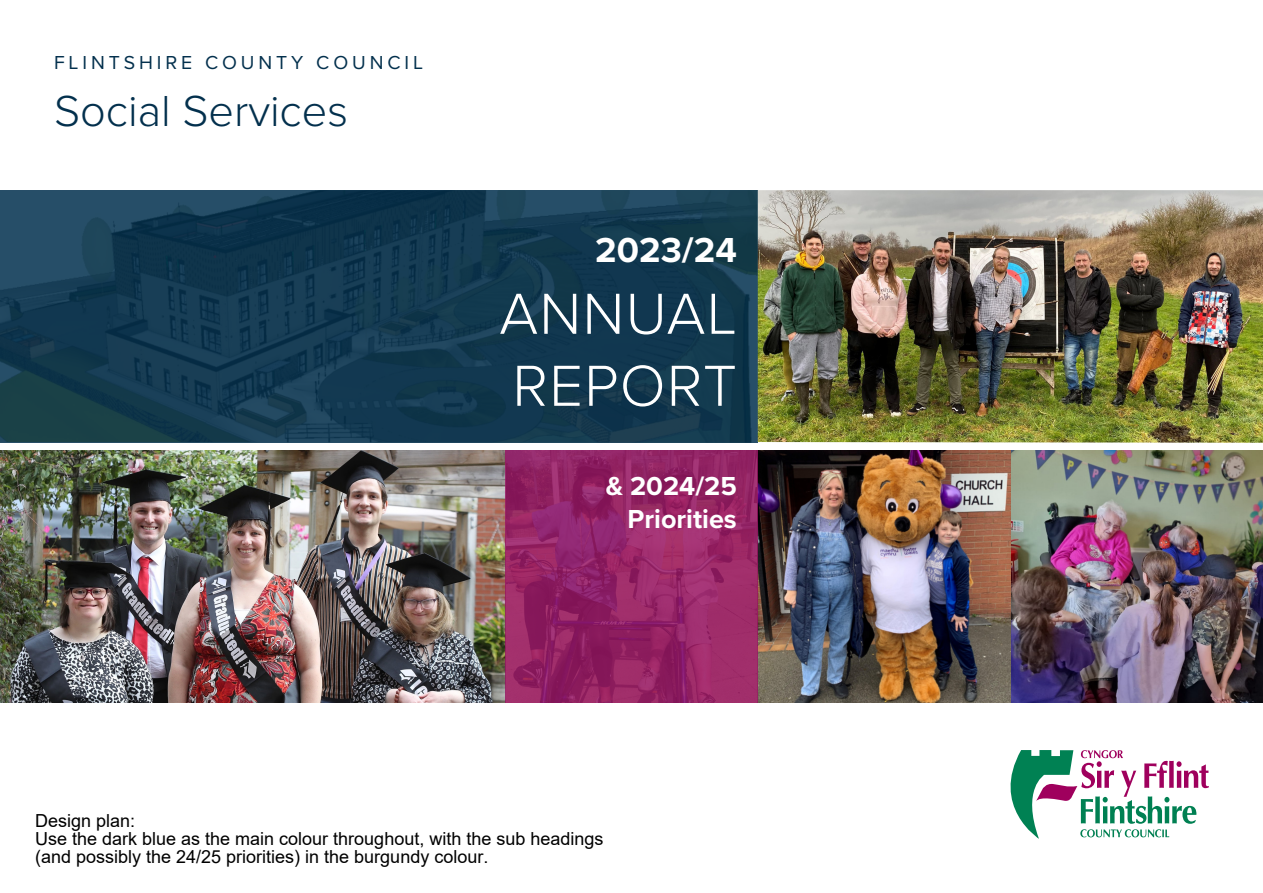
<style>
.page{position:relative;width:1263px;height:893px;background:#fff}
.page>*{position:absolute;margin:0;border:0;box-sizing:border-box;transform-origin:0 0}
.t1{font:300 60px "Proxima Nova";letter-spacing:.02em;color:#fff}
.t2{font:300 45px "Proxima Nova";color:#03304d}
.t3{font:700 36px "Proxima Nova";color:#fff}
.t4{font:700 27px/32.4px "Proxima Nova";color:#fff;text-align:right}
.t5{font:19.5px "Proxima Nova";letter-spacing:.2em;color:#03304d}
.t6{font:18px/18px "Arial";color:#000}
</style>
<div class="page">
<img style="left:0;top:450px;width:1263px;height:253px">
<img style="left:758px;top:190px;width:505px;height:253px">
<svg style="left:0;top:190px;width:758px;height:253px;background:#143a50"></svg>
<svg style="left:505px;top:450px;width:253px;height:253px;background:#952566"></svg>
<svg style="left:1010px;top:750px;width:199px;height:89px"></svg>
<p class="t5" style="left:54px;top:48px;width:370px">FLINTSHIRE COUNTY COUNCIL</p>
<p class="t2" style="left:54px;top:78px;width:296px">Social Services</p>
<p class="t3" style="left:595px;top:223px;width:143px">2023/24</p>
<p class="t1" style="left:499px;top:269px;width:239px">ANNUAL</p>
<p class="t1" style="left:512px;top:341px;width:226px">REPORT</p>
<p class="t4" style="left:606px;top:470px;width:133px">&amp; 2024/25<br>Priorities</p>
<p class="t6" style="left:35px;top:811px;width:570px">Design plan:<br>Use the dark blue as the main colour throughout, with the sub headings (and possibly the 24/25 priorities) in the burgundy colour.</p>
</div>
